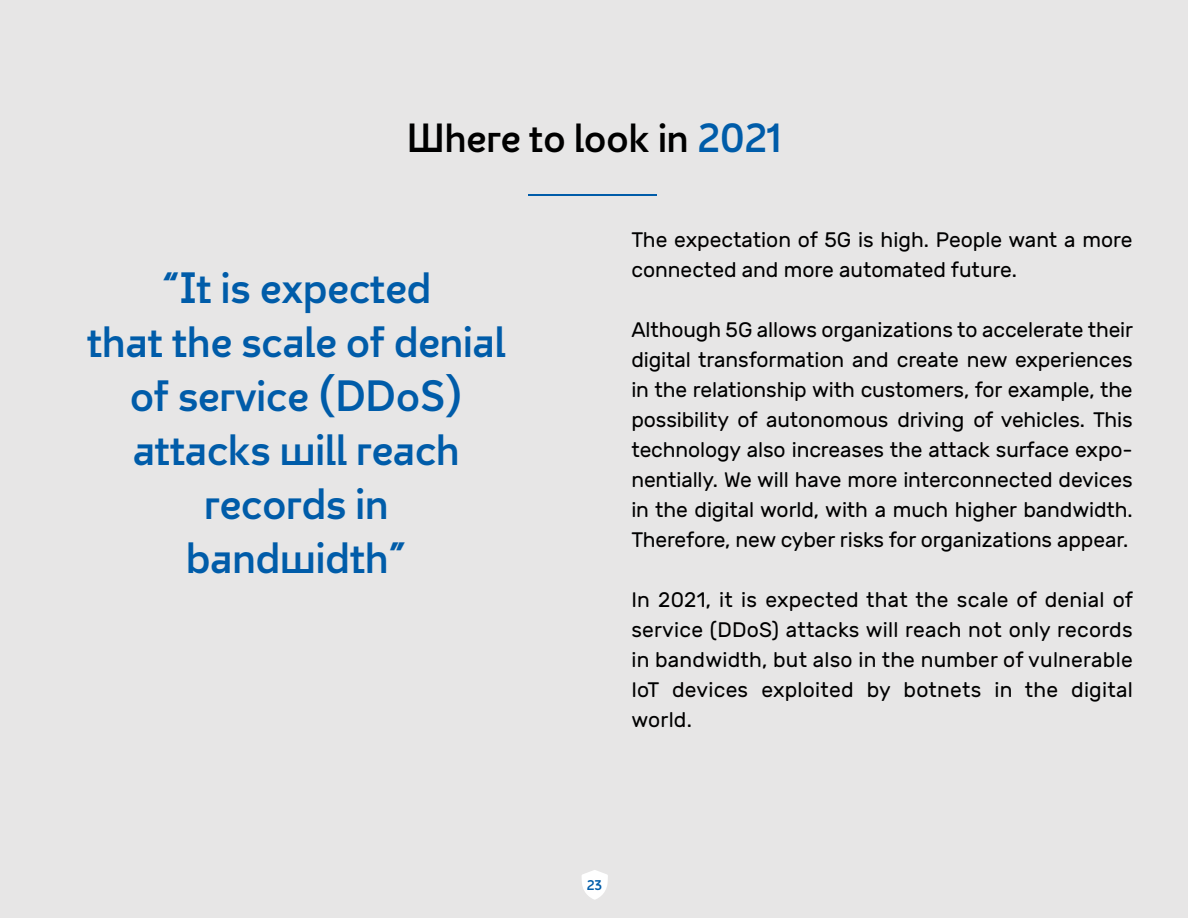
<style>
.page{position:relative;width:1188px;height:918px;background:#e7e6e6}
.page>*{position:absolute;margin:0;border:0;box-sizing:border-box;transform-origin:0 0}
.t1{font:42px/54px "PT Regular";color:#005ca9;text-align:center}
.t2{font:39px "PT Regular";color:#000}
.t3{font:21px/30px "Rubik";color:#000;text-align:justify}
.t4{font:13.5px "PT Regular";color:#005ca9}
.s1{color:#005ca9}
</style>
<div class="page">
<svg style="left:582px;top:870px;width:26px;height:30px"></svg>
<hr style="left:528px;top:195px;width:129px;height:1px;background:#005ca9">
<h2 class="t2" style="left:407px;top:116px;width:376px">Where to look in <span class="s1">2021</span></h2>
<h1 class="t1" style="left:87px;top:262px;width:420px">“It is expected<br>that the scale of denial of service (DDoS) attacks will reach records in<br>bandwidth”</h1>
<p class="t3" style="left:631px;top:227px;width:503px">The expectation of 5G is high. People want a more connected and more automated future.</p>
<p class="t3" style="left:631px;top:317px;width:503px">Although 5G allows organizations to accelerate their digital transformation and create new experiences in the relationship with customers, for example, the possibility of autonomous driving of vehicles. This technology also increases the attack surface expo&shy;nentially. We will have more interconnected devices in the digital world, with a much higher bandwidth.<br>Therefore, new cyber risks for organizations appear.</p>
<p class="t3" style="left:631px;top:587px;width:503px">In 2021, it is expected that the scale of denial of service (DDoS) attacks will reach not only records in bandwidth, but also in the number of vulnerable IoT devices exploited by botnets in the digital world.</p>
<p class="t4" style="left:587px;top:877px;width:17px">23</p>
</div>
